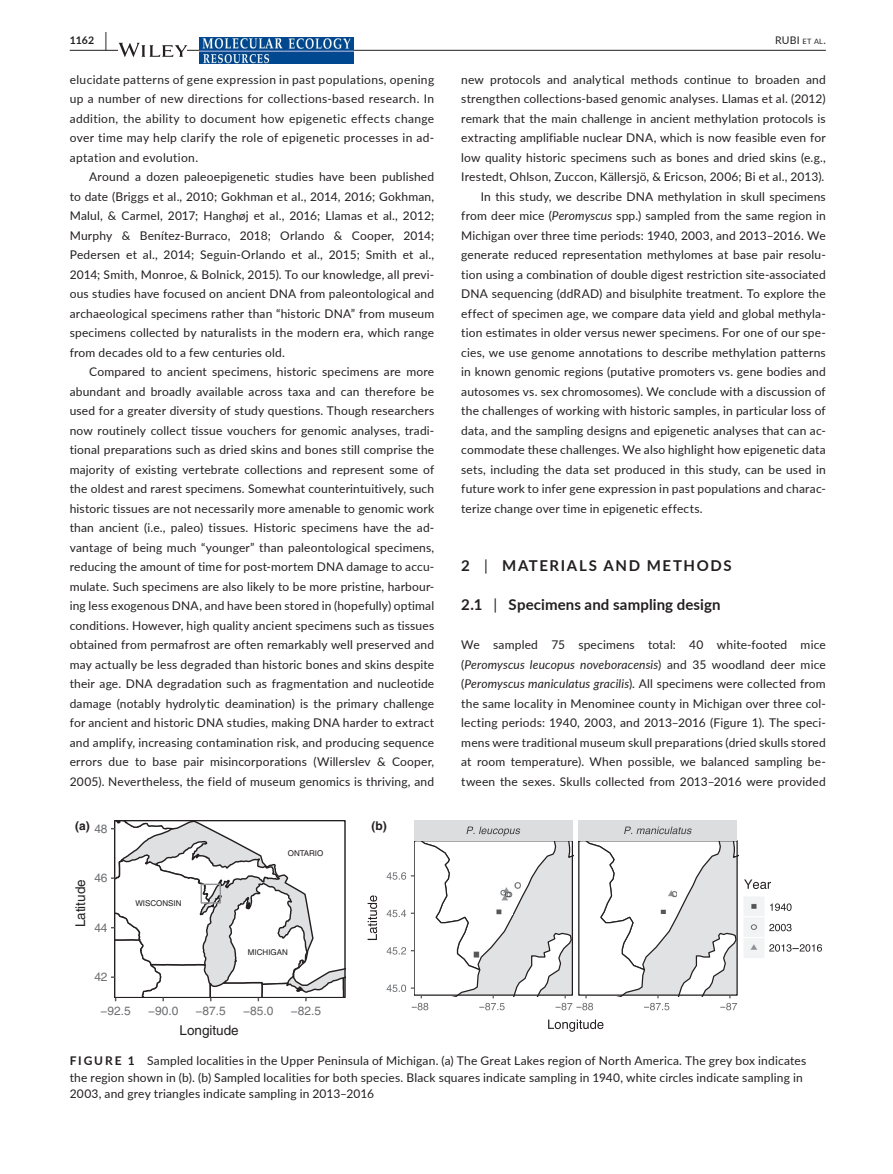
<style>
.page{position:relative;width:893px;height:1174px;background:#fff}
.page>*{position:absolute;margin:0;border:0;box-sizing:border-box;transform-origin:0 0}
.t1{font:700 15px "Lato";letter-spacing:.01em;color:#231f20}
.t2{font:700 15px "Lato";letter-spacing:.11em;color:#231f20}
.t3{font:13.5px "Helvetica";color:#231f20}
.t4{font:12px/19.5px "Lato";letter-spacing:.015em;color:#231f20;text-align:justify}
.t5{font:12px "Helvetica";color:#6d6e71}
.t6{font:700 12px "Helvetica";color:#231f20}
.t7{font:10.5px "Lato";color:#231f20}
.t8{font:700 10.5px "Lato";color:#231f20}
.t9{font:7.95px "Helvetica";color:#231f20}
.s1{font-size:19.5px}
.s2{font-size:7.35px}
.s3{font-style:italic}
.s4{font-weight:400}
.s5{font-weight:700}
</style>
<div class="page">
<hr style="left:70px;top:50px;width:756px;height:1px;background:#231f20">
<svg style="left:119px;top:43px;width:68px;height:14px"></svg>
<img style="left:199px;top:38px;width:154px;height:25px">
<img style="left:744px;top:897px;width:20px;height:61px">
<svg style="left:111px;top:820px;width:234px;height:181px"></svg>
<div style="left:414px;top:820px;width:158px;height:20px;background:#dcdddf"></div>
<div style="left:579px;top:820px;width:158px;height:20px;background:#dcdddf"></div>
<svg style="left:548px;top:1019px;width:55px;height:12px"></svg>
<svg style="left:368px;top:895px;width:9px;height:45px"></svg>
<svg style="left:744px;top:879px;width:27px;height:10px"></svg>
<svg style="left:770px;top:903px;width:22px;height:8px"></svg>
<svg style="left:769px;top:923px;width:22px;height:8px"></svg>
<svg style="left:769px;top:944px;width:53px;height:7px"></svg>
<svg style="left:387px;top:826px;width:351px;height:184px"></svg>
<img style="left:661px;top:889px;width:16px;height:25px">
<p class="t8" style="left:70px;top:33px;width:39px">1162 <span class="s1">|</span></p>
<p class="t7" style="left:775px;top:33px;width:52px">RUBI <span class="s2">et al</span>.</p>
<p class="t4" style="left:70px;top:69px;width:366px">elucidate patterns of gene expression in past populations, opening up a number of new directions for collections-based research. In addition, the ability to document how epigenetic effects change over time may help clarify the role of epigenetic processes in ad&shy;aptation and evolution.</p>
<p class="t4" style="left:70px;top:167px;width:366px;text-indent:20px">Around a dozen paleoepigenetic studies have been published to date (Briggs et al., 2010; Gokhman et al., 2014, 2016; Gokhman, Malul, &amp; Carmel, 2017; Hanghøj et al., 2016; Llamas et al., 2012; Murphy &amp; Benítez-Burraco, 2018; Orlando &amp; Cooper, 2014; Pedersen et al., 2014; Seguin-Orlando et al., 2015; Smith et al., 2014; Smith, Monroe, &amp; Bolnick, 2015). To our knowledge, all previ&shy;ous studies have focused on ancient DNA from paleontological and archaeological specimens rather than “historic DNA” from museum specimens collected by naturalists in the modern era, which range from decades old to a few centuries old.</p>
<p class="t4" style="left:70px;top:362px;width:366px;text-indent:20px">Compared to ancient specimens, historic specimens are more abundant and broadly available across taxa and can therefore be used for a greater diversity of study questions. Though researchers now routinely collect tissue vouchers for genomic analyses, tradi&shy;tional preparations such as dried skins and bones still comprise the majority of existing vertebrate collections and represent some of the oldest and rarest specimens. Somewhat counterintuitively, such historic tissues are not necessarily more amenable to genomic work than ancient (i.e., paleo) tissues. Historic specimens have the ad&shy;vantage of being much “younger” than paleontological specimens, reducing the amount of time for post-mortem DNA damage to accu&shy;mulate. Such specimens are also likely to be more pristine, harbour&shy;ing less exogenous DNA, and have been stored in (hopefully) optimal conditions. However, high quality ancient specimens such as tissues obtained from permafrost are often remarkably well preserved and may actually be less degraded than historic bones and skins despite their age. DNA degradation such as fragmentation and nucleotide damage (notably hydrolytic deamination) is the primary challenge for ancient and historic DNA studies, making DNA harder to extract and amplify, increasing contamination risk, and producing sequence errors due to base pair misincorporations (Willerslev &amp; Cooper, 2005). Nevertheless, the field of museum genomics is thriving, and</p>
<p class="t4" style="left:461px;top:69px;width:366px">new protocols and analytical methods continue to broaden and</p>
<p class="t4" style="left:461px;top:89px;width:366px">strengthen collections-based genomic analyses. Llamas et al. (2012)</p>
<p class="t4" style="left:461px;top:108px;width:366px">remark that the main challenge in ancient methylation protocols is</p>
<p class="t4" style="left:461px;top:128px;width:366px">extracting amplifiable nuclear DNA, which is now feasible even for</p>
<p class="t4" style="left:461px;top:147px;width:366px">low quality historic specimens such as bones and dried skins (e.g.,</p>
<p class="t4" style="left:461px;top:167px;width:365px">Irestedt, Ohlson, Zuccon, Källersjö, &amp; Ericson, 2006; Bi et al., 2013).</p>
<p class="t4" style="left:481px;top:186px;width:347px">In this study, we describe DNA methylation in skull specimens</p>
<p class="t4" style="left:461px;top:206px;width:366px">from deer mice (<span class="s3">Peromyscus</span> spp.) sampled from the same region in</p>
<p class="t4" style="left:461px;top:225px;width:366px">Michigan over three time periods: 1940, 2003, and 2013–2016. We</p>
<p class="t4" style="left:461px;top:245px;width:366px">generate reduced representation methylomes at base pair resolu-</p>
<p class="t4" style="left:461px;top:264px;width:366px">tion using a combination of double digest restriction site-associated</p>
<p class="t4" style="left:461px;top:284px;width:366px">DNA sequencing (ddRAD) and bisulphite treatment. To explore the</p>
<p class="t4" style="left:461px;top:303px;width:366px">effect of specimen age, we compare data yield and global methyla-</p>
<p class="t4" style="left:461px;top:323px;width:366px">tion estimates in older versus newer specimens. For one of our spe-</p>
<p class="t4" style="left:461px;top:342px;width:366px">cies, we use genome annotations to describe methylation patterns</p>
<p class="t4" style="left:461px;top:362px;width:366px">in known genomic regions (putative promoters vs. gene bodies and</p>
<p class="t4" style="left:461px;top:381px;width:366px">autosomes vs. sex chromosomes). We conclude with a discussion of</p>
<p class="t4" style="left:461px;top:401px;width:366px">the challenges of working with historic samples, in particular loss of</p>
<p class="t4" style="left:461px;top:420px;width:366px">data, and the sampling designs and epigenetic analyses that can ac-</p>
<p class="t4" style="left:461px;top:440px;width:366px">commodate these challenges. We also highlight how epigenetic data</p>
<p class="t4" style="left:461px;top:459px;width:366px">sets, including the data set produced in this study, can be used in</p>
<p class="t4" style="left:461px;top:479px;width:366px">future work to infer gene expression in past populations and charac-</p>
<p class="t4" style="left:461px;top:498px;width:243px">terize change over time in epigenetic effects.</p>
<p class="t2" style="left:461px;top:555px;width:272px">2 <span class="s4">|</span> MATERIALS AND METHODS</p>
<p class="t1" style="left:461px;top:594px;width:261px">2.1 <span class="s4">|</span> Specimens and sampling design</p>
<p class="t4" style="left:461px;top:635px;width:366px">We sampled 75 specimens total: 40 white-footed mice (<span class="s3">Peromyscus leucopus noveboracensis</span>) and 35 woodland deer mice (<span class="s3">Peromyscus maniculatus gracilis</span>). All specimens were collected from the same locality in Menominee county in Michigan over three col&shy;lecting periods: 1940, 2003, and 2013–2016 (Figure 1). The speci&shy;mens were traditional museum skull preparations (dried skulls stored at room temperature). When possible, we balanced sampling be&shy;tween the sexes. Skulls collected from 2013–2016 were provided</p>
<p class="t6" style="left:75px;top:818px;width:16px">(a)</p>
<p class="t6" style="left:371px;top:818px;width:17px">(b)</p>
<p class="t5" style="left:94px;top:821px;width:15px">48</p>
<p class="t3" style="left:73px;top:927px;width:49px;rotate:-90deg">Latitude</p>
<p class="t5" style="left:94px;top:871px;width:15px">46</p>
<p class="t5" style="left:94px;top:920px;width:15px">44</p>
<p class="t5" style="left:94px;top:970px;width:15px">42</p>
<p class="t9" style="left:135px;top:898px;width:48px">WISCONSIN</p>
<p class="t9" style="left:288px;top:849px;width:37px">ONTARIO</p>
<p class="t9" style="left:248px;top:948px;width:41px">MICHIGAN</p>
<p class="t5" style="left:100px;top:1003px;width:32px">−92.5</p>
<p class="t5" style="left:148px;top:1003px;width:32px">−90.0</p>
<p class="t5" style="left:196px;top:1003px;width:32px">−87.5</p>
<p class="t5" style="left:243px;top:1003px;width:32px">−85.0</p>
<p class="t5" style="left:291px;top:1003px;width:32px">−82.5</p>
<p class="t3" style="left:180px;top:1022px;width:61px">Longitude</p>
<p class="t4" style="left:70px;top:1052px;width:738px;line-height:16.5px;text-align:left"><span class="s5">FIGURE 1</span> Sampled localities in the Upper Peninsula of Michigan. (a) The Great Lakes region of North America. The grey box indicates the region shown in (b). (b) Sampled localities for both species. Black squares indicate sampling in 1940, white circles indicate sampling in<br>2003, and grey triangles indicate sampling in 2013–2016</p>
</div>
